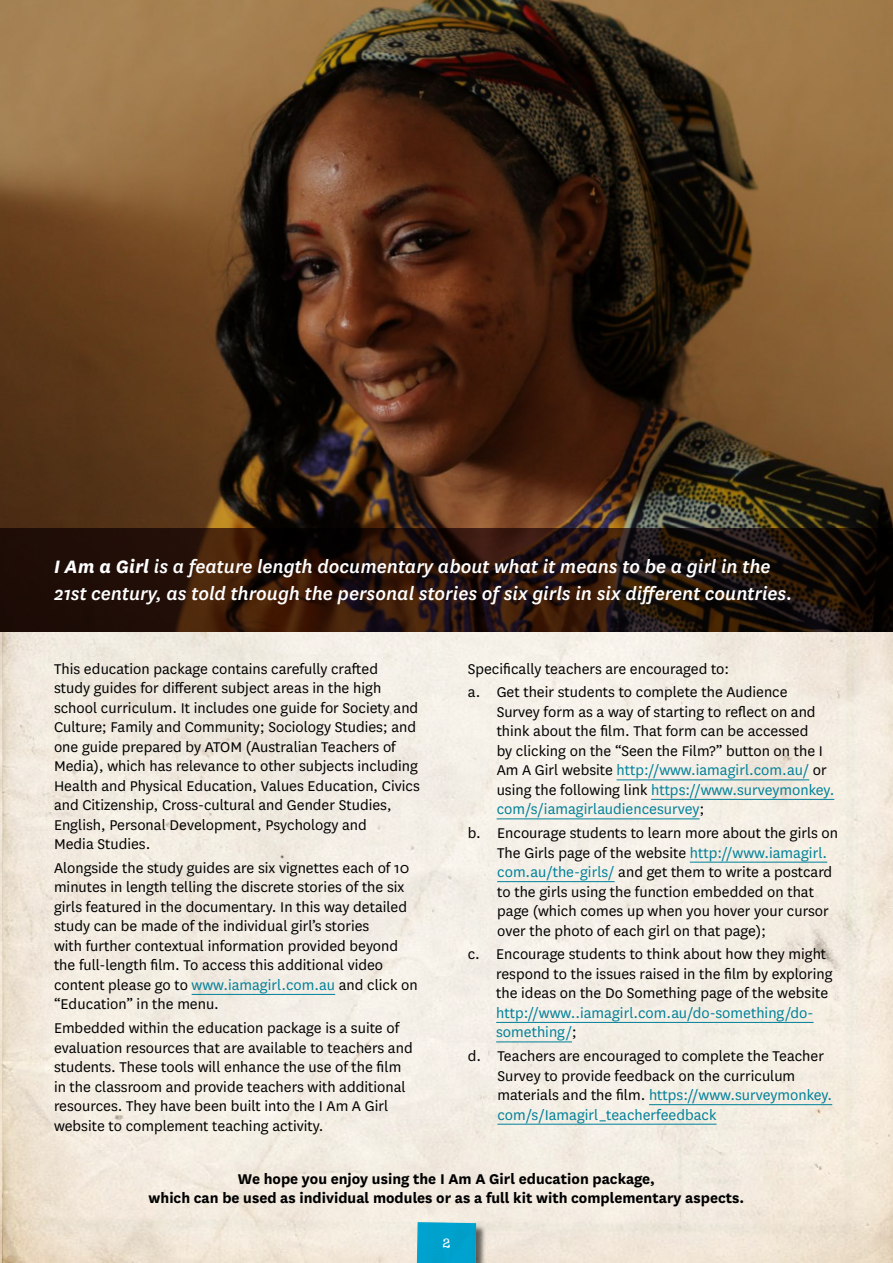
<style>
.page{position:relative;width:893px;height:1263px;background:#fff}
.page>*{position:absolute;margin:0;border:0;box-sizing:border-box;transform-origin:0 0}
.t1{font:italic 500 21px/27px "National";color:#fff}
.t2{font:16.5px/19.5px "National";color:#000}
.t3{font:700 16.5px/19.5px "National";color:#000;text-align:center}
.t4{font:16.5px/19.5px "National";color:#008099}
.t5{font:13.5px "My Underwood";color:#fff}
.s1{font-weight:700}
.s2{color:#008099}
.s3{color:#000}
</style>
<div class="page">
<img style="left:0;top:632px;width:893px;height:630px">
<div style="left:418px;top:1224px;width:69px;height:39px;background:#000;opacity:.59"></div>
<div style="left:417px;top:1222px;width:59px;height:41px;background:#00a2cd"></div>
<img style="left:0;top:0;width:893px;height:528px">
<hr style="left:192px;top:994px;width:143px;height:1px;background:#008099">
<hr style="left:617px;top:779px;width:192px;height:1px;background:#008099">
<hr style="left:651px;top:799px;width:183px;height:1px;background:#008099">
<hr style="left:497px;top:818px;width:203px;height:1px;background:#008099">
<hr style="left:690px;top:862px;width:137px;height:1px;background:#008099">
<hr style="left:497px;top:881px;width:118px;height:1px;background:#008099">
<hr style="left:496px;top:1022px;width:318px;height:1px;background:#008099">
<hr style="left:496px;top:1041px;width:76px;height:1px;background:#008099">
<hr style="left:649px;top:1104px;width:183px;height:1px;background:#008099">
<hr style="left:497px;top:1124px;width:219px;height:1px;background:#008099">
<svg style="left:0;top:528px;width:893px;height:104px;background:#251209"></svg>
<p class="t1" style="left:54px;top:552px;width:740px"><span class="s1">I Am a Girl</span> is a feature length documentary about what it means to be a girl in the<br>21st century, as told through the personal stories of six girls in six different countries.</p>
<p class="t2" style="left:54px;top:658px;width:367px">This education package contains carefully crafted<br>study guides for different subject areas in the high school curriculum. It includes one guide for Society and Culture; Family and Community; Sociology Studies; and one guide prepared by ATOM (Australian Teachers of Media), which has relevance to other subjects including Health and Physical Education, Values Education, Civics and Citizenship, Cross-cultural and Gender Studies, English, Personal Development, Psychology and<br>Media Studies.</p>
<p class="t2" style="left:54px;top:857px;width:365px">Alongside the study guides are six vignettes each of 10 minutes in length telling the discrete stories of the six girls featured in the documentary. In this way detailed study can be made of the individual girl’s stories<br>with further contextual information provided beyond the full-length film. To access this additional video content please go to <span class="s2">www.iamagirl.com.au</span> and click on “Education” in the menu.</p>
<p class="t2" style="left:54px;top:1018px;width:360px">Embedded within the education package is a suite of evaluation resources that are available to teachers and students. These tools will enhance the use of the film in the classroom and provide teachers with additional resources. They have been built into the I Am A Girl website to complement teaching activity.</p>
<p class="t2" style="left:468px;top:656px;width:321px;line-height:23.7px">Specifically teachers are encouraged to:<br>a. Get their students to complete the Audience</p>
<p class="t2" style="left:497px;top:701px;width:339px">Survey form as a way of starting to reflect on and think about the film. That form can be accessed<br>by clicking on the “Seen the Film?” button on the I Am A Girl website <span class="s2">http://www.iamagirl.com.au/</span> or using the following link <span class="s2">https://www.surveymonkey. com/s/iamagirlaudiencesurvey</span>;</p>
<p class="t2" style="left:497px;top:823px;width:342px;text-indent:-29px">b. Encourage students to learn more about the girls on The Girls page of the website <span class="s2">http://www.iamagirl. com.au/the-girls/</span> and get them to write a postcard to the girls using the function embedded on that page (which comes up when you hover your cursor over the photo of each girl on that page);</p>
<p class="t2" style="left:496px;top:944px;width:338px;text-indent:-28px">c. Encourage students to think about how they might respond to the issues raised in the film by exploring the ideas on the Do Something page of the website</p>
<p class="t4" style="left:496px;top:1002px;width:319px">http://www..iamagirl.com.au/do-something/do&shy;something/<span class="s3">;</span></p>
<p class="t2" style="left:497px;top:1046px;width:336px;text-indent:-30px">d. Teachers are encouraged to complete the Teacher Survey to provide feedback on the curriculum materials and the film. <span class="s2">https://www.surveymonkey. com/s/Iamagirl_teacherfeedback</span></p>
<p class="t3" style="left:149px;top:1168px;width:597px">We hope you enjoy using the I Am A Girl education package,<br>which can be used as individual modules or as a full kit with complementary aspects.</p>
<p class="t5" style="left:443px;top:1235px;width:9px">2</p>
</div>
